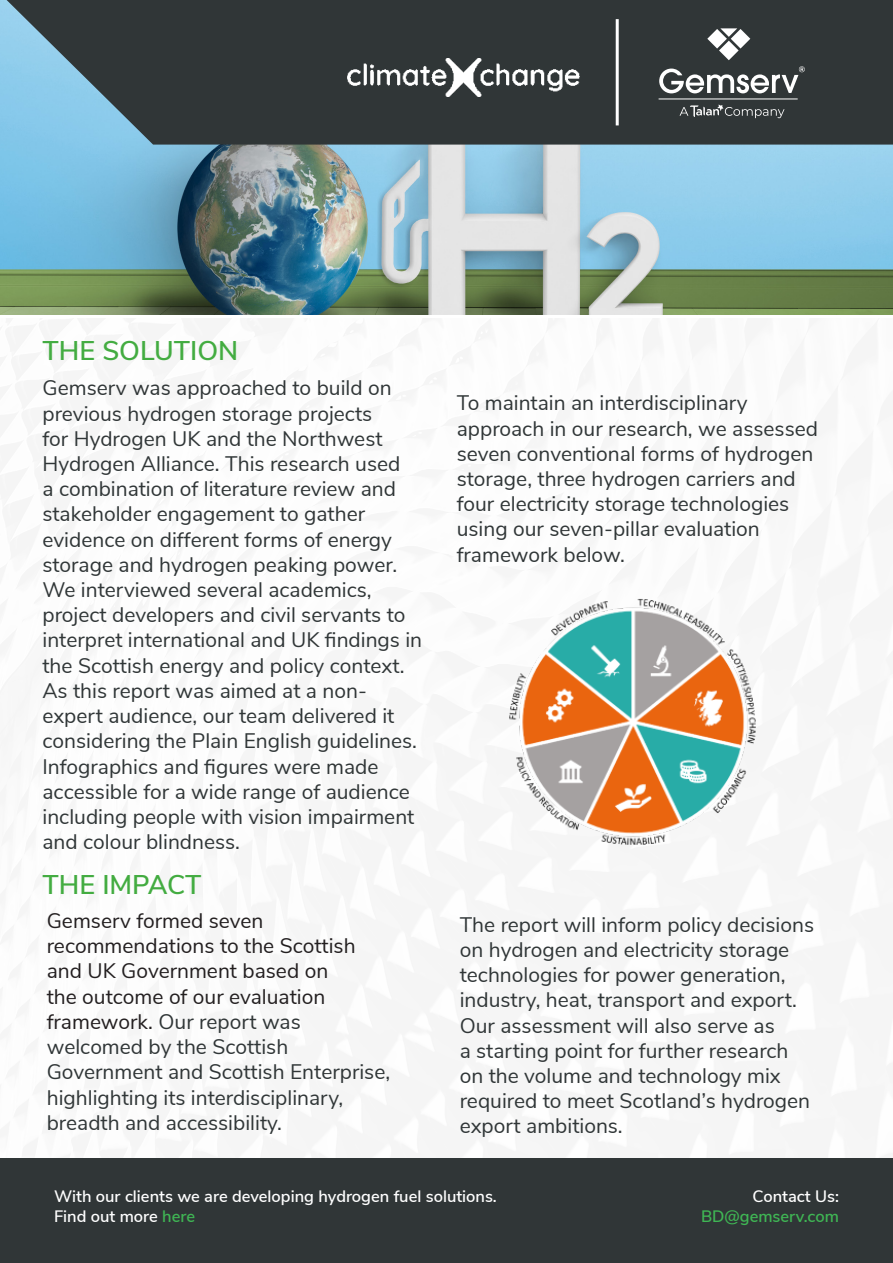
<style>
.page{position:relative;width:893px;height:1263px;background:#fff}
.page>*{position:absolute;margin:0;border:0;box-sizing:border-box;transform-origin:0 0}
.t1{font:600 27px "Nunito Sans";color:#43ac41}
.t2{font:21px/25.2px "Nunito Sans";color:#303637}
.t3{font:600 16.5px/19.8px "Nunito Sans";color:#fff}
.t4{font:600 16.5px/19.8px "Nunito Sans";color:#3fb654;text-align:right}
.s1{color:#231f20}
.s2{color:#3fb654}
.s3{color:#fff}
</style>
<div class="page">
<img style="left:0;top:0;width:893px;height:315px">
<svg style="left:7px;top:0;width:886px;height:145px;fill:#303637"></svg>
<svg style="left:707px;top:28px;width:43px;height:32px"></svg>
<svg style="left:659px;top:66px;width:146px;height:27px"></svg>
<svg style="left:679px;top:105px;width:105px;height:13px"></svg>
<hr style="left:659px;top:99px;width:139px;height:1px;background:#fff">
<div style="left:0;top:1159px;width:893px;height:104px;background:#303637"></div>
<img style="left:509px;top:598px;width:247px;height:247px">
<hr style="left:616px;top:19px;width:3px;height:106px;background:#fff">
<img style="left:347px;top:59px;width:232px;height:37px">
<p class="t1" style="left:43px;top:331px;width:197px">THE SOLUTION</p>
<p class="t2" style="left:43px;top:374px;width:381px">Gemserv was approached to build on previous hydrogen storage projects<br>for Hydrogen UK and the Northwest Hydrogen Alliance. This research used<br>a combination of literature review and stakeholder engagement to gather evidence on different forms of energy storage and hydrogen peaking power.<br>We interviewed several academics, project developers and civil servants to interpret international and UK findings in the Scottish energy and policy context.<br>As this report was aimed at a non&shy;expert audience, our team delivered it considering the Plain English guidelines.<br>Infographics and figures were made accessible for a wide range of audience including people with vision impairment and colour blindness.</p>
<p class="t1" style="left:43px;top:865px;width:160px">THE IMPACT</p>
<p class="t2" style="left:47px;top:907px;width:345px"><span class="s1">Gemserv formed seven recommendations to the Scottish and UK Government based on<br>the outcome of our evaluation framework.</span> Our report was welcomed by the Scottish<br>Government and Scottish Enterprise, highlighting its interdisciplinary, breadth and accessibility.</p>
<p class="t2" style="left:457px;top:389px;width:363px">To maintain an interdisciplinary approach in our research, we assessed seven conventional forms of hydrogen storage, three hydrogen carriers and four electricity storage technologies using our seven-pillar evaluation framework below.</p>
<p class="t2" style="left:460px;top:911px;width:356px">The report will inform policy decisions on hydrogen and electricity storage technologies for power generation, industry, heat, transport and export.<br>Our assessment will also serve as<br>a starting point for further research on the volume and technology mix required to meet Scotland’s hydrogen export ambitions.</p>
<p class="t3" style="left:54px;top:1185px;width:444px">With our clients we are developing hydrogen fuel solutions.<br>Find out more <span class="s2">here</span></p>
<p class="t4" style="left:701px;top:1185px;width:139px"><span class="s3">Contact Us:<br></span>BD@gemserv.com</p>
</div>
